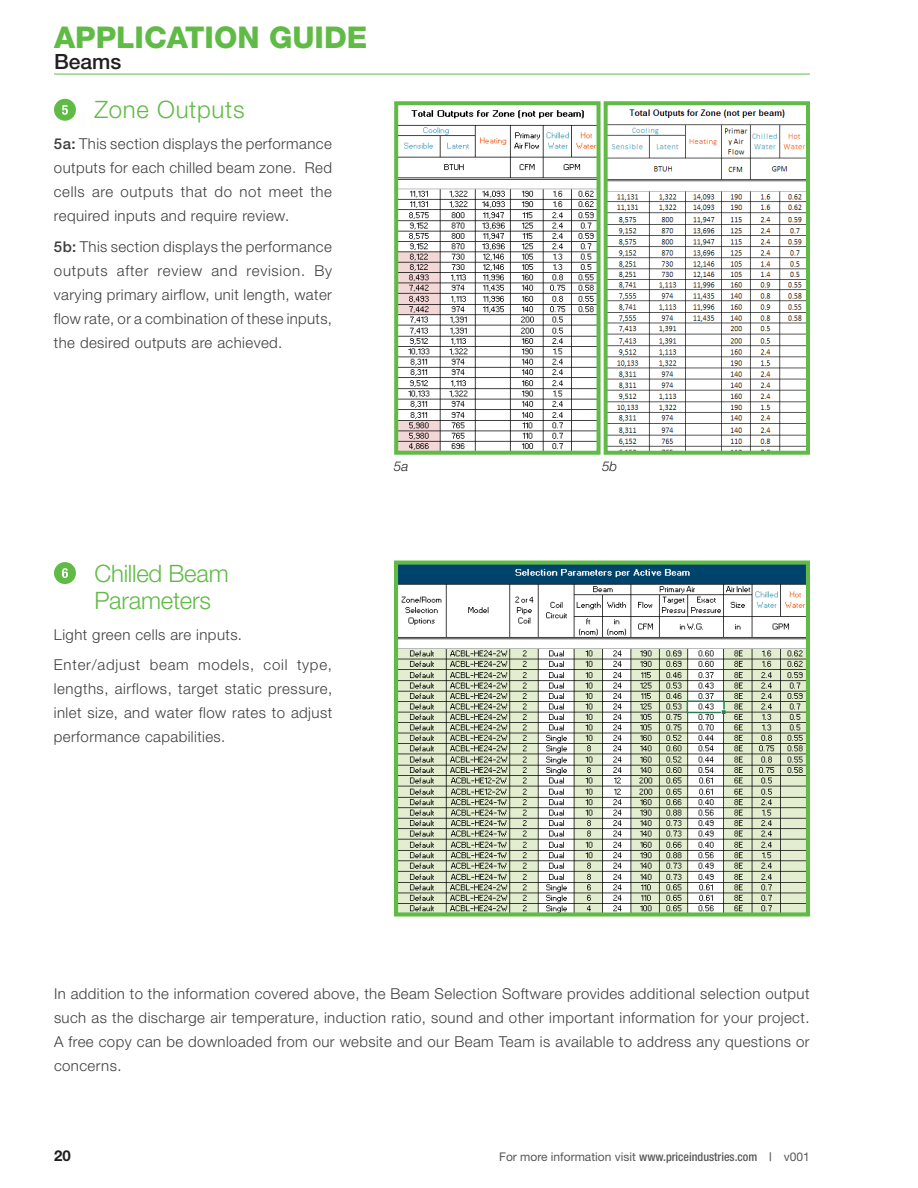
<style>
.page{position:relative;width:918px;height:1188px;background:#fff}
.page>*{position:absolute;margin:0;border:0;box-sizing:border-box;transform-origin:0 0}
.t1{font:800 30px "Helvetica Neue LT Std";color:#60bb46}
.Special-Heading_3{font:300 24px/27px "Helvetica Neue LT Std";letter-spacing:-.01em;color:#60bb46}
.Special-Heading_3-2{font:300 24px "Helvetica Neue LT Std";letter-spacing:.03em;color:#60bb46}
.t2{font:500 21px "Helvetica Neue LT Std";color:#231f20}
.Special-Body{font:300 15px/24px "Helvetica Neue LT Std";letter-spacing:.03em;color:#3e3e3f;text-align:justify}
.t3{font:700 15px "Helvetica Neue LT Std";color:#231f20}
.Special-Caption{font:italic 300 13.5px "Helvetica Neue LT Std";color:#231f20}
.t4{font:12px "Helvetica Neue LT Std";color:#57585a}
.s1{font-weight:500}
.s2{font-weight:500;font-stretch:condensed}
</style>
<div class="page">
<div style="left:54px;top:562px;width:22px;height:22px;background:#60bb46;border-radius:50%"></div>
<svg style="left:62px;top:568px;width:6px;height:10px"></svg>
<div style="left:54px;top:99px;width:22px;height:22px;background:#60bb46;border-radius:50%"></div>
<svg style="left:62px;top:105px;width:6px;height:10px"></svg>
<img style="left:399px;top:566px;width:406px;height:346px">
<div style="left:394px;top:561px;width:416px;height:356px;border:4px solid #60bb46"></div>
<img style="left:399px;top:110px;width:197px;height:340px">
<div style="left:394px;top:101px;width:207px;height:354px;border:4px solid #60bb46"></div>
<img style="left:609px;top:109px;width:196px;height:341px">
<div style="left:604px;top:101px;width:206px;height:354px;border:4px solid #60bb46"></div>
<hr style="left:54px;top:74px;width:756px;height:1px;background:#60bb46">
<h1 class="t1" style="left:54px;top:20px;width:315px">APPLICATION GUIDE</h1>
<h3 class="t2" style="left:54px;top:49px;width:69px">Beams</h3>
<p class="Special-Heading_3-2" style="left:94px;top:95px;width:152px">Zone Outputs</p>
<p class="Special-Body" style="left:54px;top:131px;width:280px"><span class="s1">5a:</span> This section displays the performance outputs for each chilled beam zone. Red cells are outputs that do not meet the required inputs and require review.</p>
<p class="Special-Body" style="left:54px;top:234px;width:280px"><span class="s1">5b:</span> This section displays the performance outputs after review and revision. By varying primary airflow, unit length, water flow rate, or a combination of these inputs, the desired outputs are achieved.</p>
<p class="Special-Heading_3" style="left:94px;top:559px;width:136px">Chilled Beam<br>Parameters</p>
<p class="Special-Body" style="left:54px;top:622px;width:190px">Light green cells are inputs.</p>
<p class="Special-Body" style="left:54px;top:653px;width:280px">Enter/adjust beam models, coil type, lengths, airflows, target static pressure, inlet size, and water flow rates to adjust performance capabilities.</p>
<p class="Special-Caption" style="left:394px;top:458px;width:16px">5a</p>
<p class="Special-Caption" style="left:602px;top:458px;width:17px">5b</p>
<p class="Special-Body" style="left:54px;top:981px;width:757px">In addition to the information covered above, the Beam Selection Software provides additional selection output such as the discharge air temperature, induction ratio, sound and other important information for your project.<br>A free copy can be downloaded from our website and our Beam Team is available to address any questions or concerns.</p>
<p class="t3" style="left:54px;top:1146px;width:18px">20</p>
<p class="t4" style="left:499px;top:1150px;width:312px">For more information visit <span class="s2">www.priceindustries.com |</span> v001</p>
</div>
